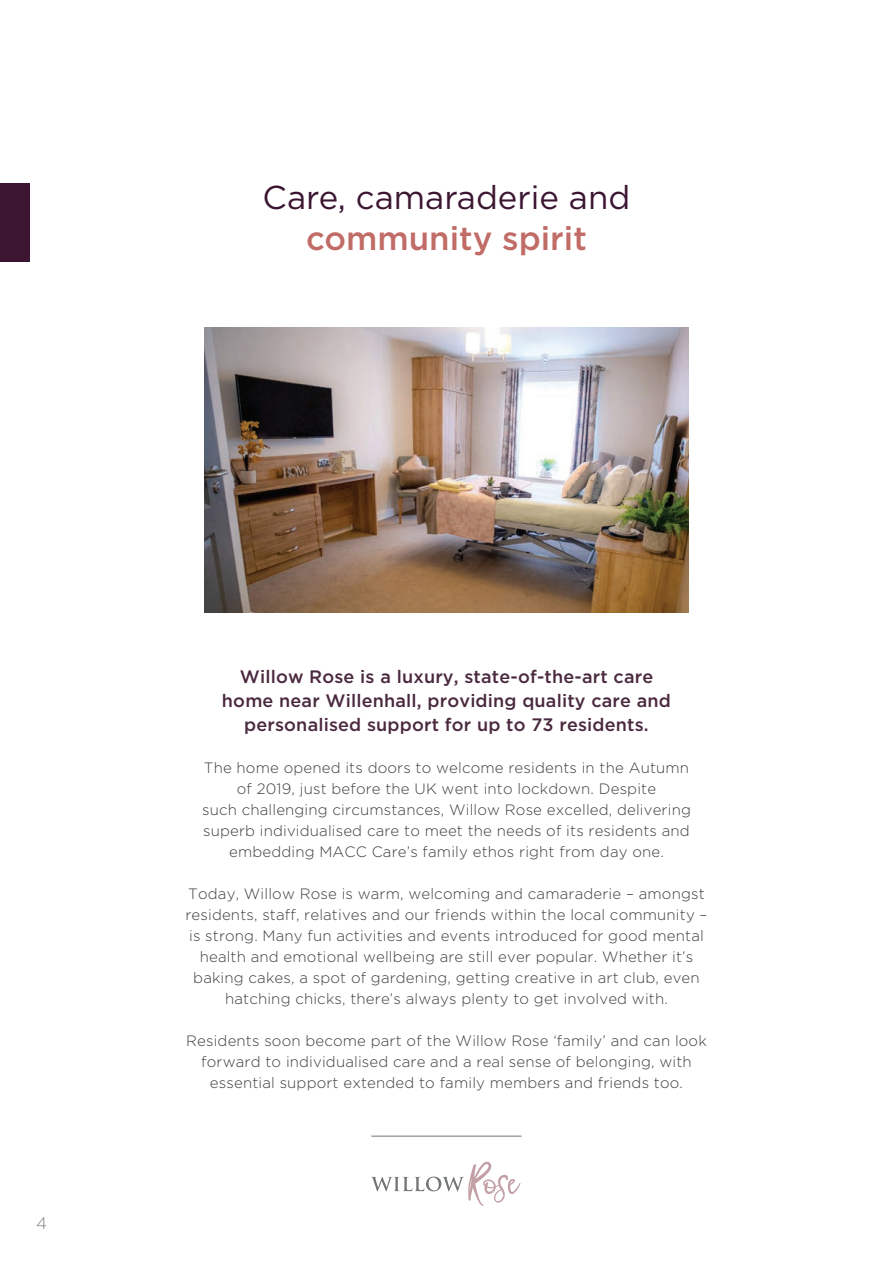
<style>
.page{position:relative;width:893px;height:1263px;background:#fff}
.page>*{position:absolute;margin:0;border:0;box-sizing:border-box;transform-origin:0 0}
.t1{font:33px "Gotham";color:#3c1631}
.t2{font:500 33px "Gotham";color:#c16c66}
.t3{font:500 18px/24px "Gotham";letter-spacing:.01em;color:#4a293f;text-align:center}
.t4{font:300 16.5px "Gotham";color:#808285}
.t5{font:300 15px/21px "Gotham";letter-spacing:.01em;color:#3e3e3f;text-align:center}
</style>
<div class="page">
<div style="left:0;top:183px;width:30px;height:78px;background:#3c1631"></div>
<hr style="left:371px;top:1136px;width:151px;height:1px;background:#727578">
<img style="left:204px;top:327px;width:485px;height:285px">
<svg style="left:371px;top:1162px;width:149px;height:44px"></svg>
<h1 class="t1" style="left:263px;top:176px;width:369px">Care, camaraderie and</h1>
<h1 class="t2" style="left:306px;top:217px;width:282px">community spirit</h1>
<p class="t4" style="left:36px;top:1213px;width:12px">4</p>
<p class="t3" style="left:222px;top:665px;width:451px">Willow Rose is a luxury, state-of-the-art care home near Willenhall, providing quality care and personalised support for up to 73 residents.</p>
<p class="t5" style="left:202px;top:757px;width:490px">The home opened its doors to welcome residents in the Autumn of 2019, just before the UK went into lockdown. Despite<br>such challenging circumstances, Willow Rose excelled, delivering superb individualised care to meet the needs of its residents and embedding MACC Care’s family ethos right from day one.</p>
<p class="t5" style="left:185px;top:883px;width:524px">Today, Willow Rose is warm, welcoming and camaraderie – amongst residents, staff, relatives and our friends within the local community – is strong. Many fun activities and events introduced for good mental health and emotional wellbeing are still ever popular. Whether it’s baking cakes, a spot of gardening, getting creative in art club, even hatching chicks, there’s always plenty to get involved with.</p>
<p class="t5" style="left:186px;top:1030px;width:522px">Residents soon become part of the Willow Rose ‘family’ and can look forward to individualised care and a real sense of belonging, with essential support extended to family members and friends too.</p>
</div>
